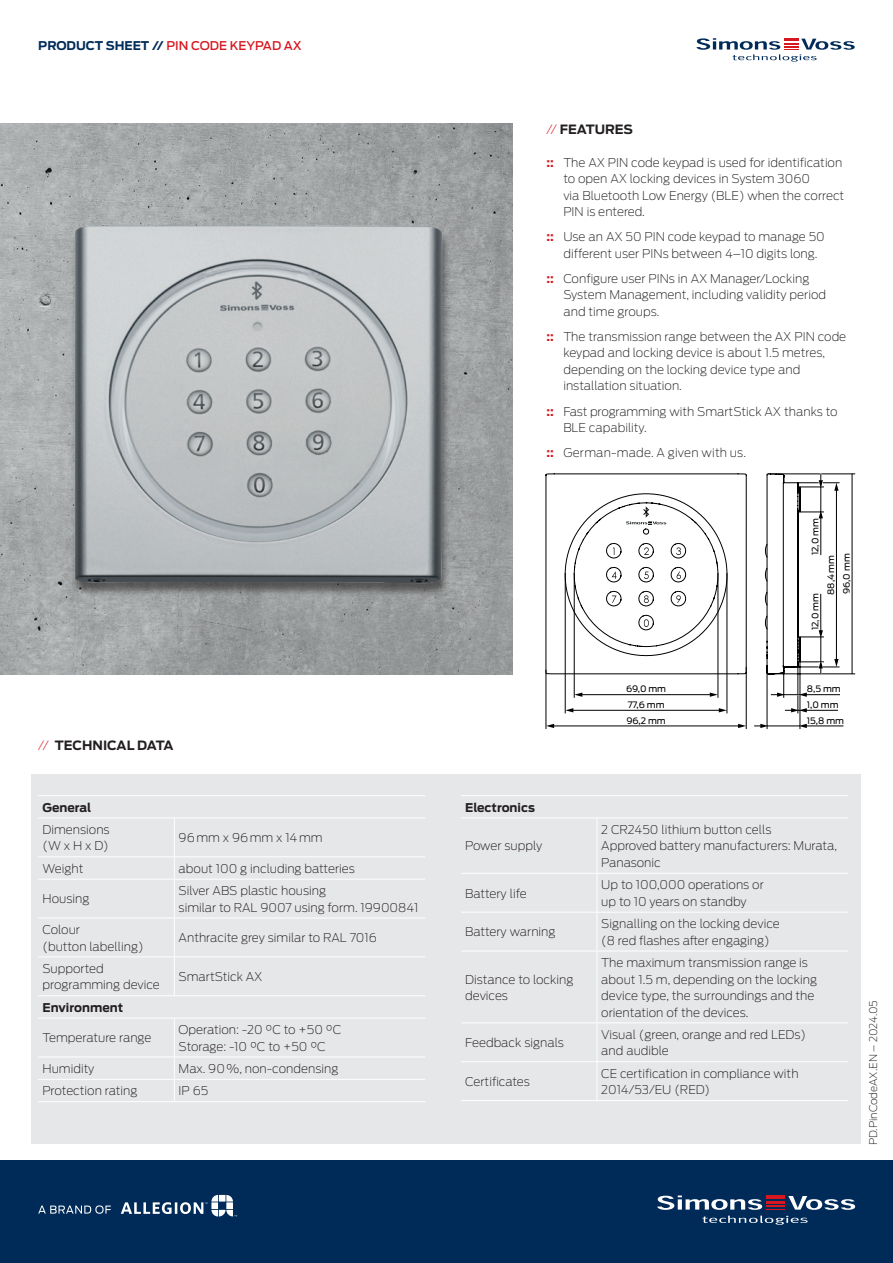
<style>
.page{position:relative;width:893px;height:1263px;background:#fff}
.page>*{position:absolute;margin:0;border:0;box-sizing:border-box;transform-origin:0 0}
.t1{font:700 12.75px "Antenna";color:#231f20}
.t2{font:200 12px/16.5px "Antenna";color:#231f20}
.t3{font:500 12px "Antenna";color:#d7171f}
.t4{font:700 12px "Antenna";color:#231f20}
.t5{font:200 10.5px "Antenna";color:#231f20}
.t6{font:8.85px/15.6px "Antenna";color:#000001}
.s1{font-weight:700;color:#002b58}
.s2{font-weight:200;color:#d7171f}
.s3{font-weight:700;color:#d7171f}
</style>
<div class="page">
<div style="left:31px;top:774px;width:830px;height:370px;background:#e6e7e9"></div>
<svg style="left:696px;top:38px;width:159px;height:24px"></svg>
<img style="left:0;top:123px;width:512px;height:551px">
<img style="left:0;top:199px;width:461px;height:395px">
<hr style="left:38px;top:795px;width:136px;height:1px;background:#fff">
<hr style="left:174px;top:795px;width:251px;height:1px;background:#fff">
<hr style="left:38px;top:817px;width:136px;height:1px;background:#fff">
<hr style="left:174px;top:817px;width:251px;height:1px;background:#fff">
<hr style="left:38px;top:856px;width:136px;height:1px;background:#fff">
<hr style="left:174px;top:856px;width:251px;height:1px;background:#fff">
<hr style="left:38px;top:879px;width:136px;height:1px;background:#fff">
<hr style="left:174px;top:879px;width:251px;height:1px;background:#fff">
<hr style="left:38px;top:918px;width:136px;height:1px;background:#fff">
<hr style="left:174px;top:918px;width:251px;height:1px;background:#fff">
<hr style="left:38px;top:956px;width:136px;height:1px;background:#fff">
<hr style="left:174px;top:956px;width:251px;height:1px;background:#fff">
<hr style="left:38px;top:995px;width:136px;height:1px;background:#fff">
<hr style="left:174px;top:995px;width:251px;height:1px;background:#fff">
<hr style="left:38px;top:1018px;width:136px;height:1px;background:#fff">
<hr style="left:174px;top:1018px;width:251px;height:1px;background:#fff">
<hr style="left:38px;top:1056px;width:136px;height:1px;background:#fff">
<hr style="left:174px;top:1056px;width:251px;height:1px;background:#fff">
<hr style="left:38px;top:1079px;width:136px;height:1px;background:#fff">
<hr style="left:174px;top:1079px;width:251px;height:1px;background:#fff">
<hr style="left:38px;top:1101px;width:136px;height:1px;background:#fff">
<hr style="left:174px;top:1101px;width:251px;height:1px;background:#fff">
<hr style="left:174px;top:818px;width:1px;height:38px;background:#fff">
<svg style="left:174px;top:857px;width:1px;height:22px"></svg>
<hr style="left:174px;top:879px;width:1px;height:39px;background:#fff">
<hr style="left:174px;top:918px;width:1px;height:38px;background:#fff">
<hr style="left:174px;top:957px;width:1px;height:38px;background:#fff">
<hr style="left:174px;top:1018px;width:1px;height:38px;background:#fff">
<svg style="left:174px;top:1057px;width:1px;height:44px"></svg>
<hr style="left:461px;top:795px;width:136px;height:1px;background:#fff">
<hr style="left:597px;top:795px;width:251px;height:1px;background:#fff">
<hr style="left:461px;top:817px;width:136px;height:1px;background:#fff">
<hr style="left:597px;top:817px;width:251px;height:1px;background:#fff">
<hr style="left:461px;top:873px;width:136px;height:1px;background:#fff">
<hr style="left:597px;top:873px;width:251px;height:1px;background:#fff">
<hr style="left:461px;top:912px;width:136px;height:1px;background:#fff">
<hr style="left:597px;top:912px;width:251px;height:1px;background:#fff">
<hr style="left:461px;top:951px;width:136px;height:1px;background:#fff">
<hr style="left:597px;top:951px;width:251px;height:1px;background:#fff">
<hr style="left:461px;top:1022px;width:136px;height:1px;background:#fff">
<hr style="left:597px;top:1022px;width:251px;height:1px;background:#fff">
<hr style="left:461px;top:1061px;width:136px;height:1px;background:#fff">
<hr style="left:597px;top:1061px;width:251px;height:1px;background:#fff">
<hr style="left:461px;top:1100px;width:136px;height:1px;background:#fff">
<hr style="left:597px;top:1100px;width:251px;height:1px;background:#fff">
<hr style="left:597px;top:818px;width:1px;height:55px;background:#fff">
<hr style="left:597px;top:874px;width:1px;height:38px;background:#fff">
<hr style="left:597px;top:912px;width:1px;height:39px;background:#fff">
<hr style="left:597px;top:951px;width:1px;height:71px;background:#fff">
<hr style="left:597px;top:1023px;width:1px;height:38px;background:#fff">
<hr style="left:597px;top:1062px;width:1px;height:38px;background:#fff">
<div style="left:0;top:1161px;width:893px;height:102px;background:#002b58"></div>
<svg style="left:657px;top:1195px;width:198px;height:30px"></svg>
<svg style="left:121px;top:1195px;width:116px;height:21px"></svg>
<svg style="left:38px;top:1205px;width:73px;height:9px"></svg>
<svg style="left:546px;top:473px;width:309px;height:256px"></svg>
<hr style="left:852px;top:474px;width:1px;height:200px;background:#000001">
<hr style="left:836px;top:489px;width:1px;height:171px;background:#000001">
<svg style="left:834px;top:659px;width:5px;height:8px"></svg>
<svg style="left:834px;top:483px;width:5px;height:8px"></svg>
<hr style="left:805px;top:710px;width:33px;height:1px;background:#000001">
<hr style="left:805px;top:694px;width:35px;height:1px;background:#000001">
<hr style="left:767px;top:725px;width:33px;height:1px;background:#000001">
<hr style="left:553px;top:725px;width:186px;height:1px;background:#000001">
<svg style="left:546px;top:724px;width:8px;height:4px"></svg>
<svg style="left:738px;top:724px;width:8px;height:4px"></svg>
<hr style="left:805px;top:725px;width:38px;height:1px;background:#000001">
<svg style="left:799px;top:724px;width:8px;height:4px"></svg>
<svg style="left:754px;top:724px;width:14px;height:4px"></svg>
<svg style="left:545px;top:473px;width:278px;height:239px"></svg>
<p class="t3" style="left:38px;top:37px;width:265px"><span class="s1">PRODUCT SHEET //</span> PIN CODE KEYPAD AX</p>
<p class="t1" style="left:38px;top:737px;width:137px"><span class="s2">//</span> TECHNICAL DATA</p>
<p class="t4" style="left:43px;top:799px;width:50px">General</p>
<p class="t2" style="left:43px;top:821px;width:69px">Dimensions (W x H x D)</p>
<p class="t2" style="left:179px;top:829px;width:145px">96mm x 96mm x 14mm</p>
<p class="t2" style="left:43px;top:860px;width:42px">Weight</p>
<p class="t2" style="left:179px;top:860px;width:178px">about 100 g including batteries</p>
<p class="t2" style="left:43px;top:890px;width:48px">Housing</p>
<p class="t2" style="left:179px;top:882px;width:241px">Silver ABS plastic housing<br>similar to RAL 9007 using form. 19900841</p>
<p class="t2" style="left:43px;top:921px;width:103px">Colour<br>(button labelling)</p>
<p class="t2" style="left:179px;top:929px;width:200px">Anthracite grey similar to RAL 7016</p>
<p class="t2" style="left:43px;top:960px;width:119px">Supported programming device</p>
<p class="t2" style="left:179px;top:968px;width:85px">SmartStick AX</p>
<p class="t4" style="left:43px;top:999px;width:82px">Environment</p>
<p class="t2" style="left:43px;top:1029px;width:110px">Temperature range</p>
<p class="t2" style="left:179px;top:1021px;width:164px">Operation: -20 °C to +50 °C<br>Storage: -10 °C to +50 °C</p>
<p class="t2" style="left:43px;top:1060px;width:53px">Humidity</p>
<p class="t2" style="left:179px;top:1060px;width:161px">Max. 90%, non-condensing</p>
<p class="t2" style="left:43px;top:1082px;width:96px">Protection rating</p>
<p class="t2" style="left:179px;top:1082px;width:31px">IP 65</p>
<p class="t1" style="left:546px;top:120px;width:88px"><span class="s2">//</span> FEATURES</p>
<p class="t2" style="left:563px;top:154px;width:282px;text-indent:-17px"><span class="s3">::</span> The AX PIN code keypad is used for identification to open AX locking devices in System 3060<br>via Bluetooth Low Energy (BLE) when the correct PIN is entered.</p>
<p class="t2" style="left:563px;top:228px;width:263px;text-indent:-17px"><span class="s3">::</span> Use an AX 50 PIN code keypad to manage 50 different user PINs between 4–10 digits long.</p>
<p class="t2" style="left:563px;top:270px;width:264px;text-indent:-17px"><span class="s3">::</span> Configure user PINs in AX Manager/Locking<br>System Management, including validity period and time groups.</p>
<p class="t2" style="left:563px;top:328px;width:284px;text-indent:-17px"><span class="s3">::</span> The transmission range between the AX PIN code keypad and locking device is about 1.5 metres, depending on the locking device type and installation situation.</p>
<p class="t2" style="left:563px;top:402px;width:276px;text-indent:-17px"><span class="s3">::</span> Fast programming with SmartStick AX thanks to<br>BLE capability.</p>
<p class="t2" style="left:546px;top:444px;width:201px"><span class="s3">::</span> German-made. A given with us.</p>
<p class="t6" style="left:807px;top:555px;width:38px;rotate:-90deg">12,0 mm</p>
<p class="t6" style="left:807px;top:595px;width:43px;text-indent:-35px;rotate:-90deg">12,0 mm<br>88,4 mm<br>96,0 mm</p>
<p class="t6" style="left:626px;top:681px;width:42px">69,0 mm</p>
<p class="t6" style="left:807px;top:681px;width:35px">8,5 mm</p>
<p class="t6" style="left:626px;top:697px;width:41px">77,6 mm<br>96,2 mm</p>
<p class="t6" style="left:807px;top:697px;width:33px">1,0 mm</p>
<p class="t6" style="left:807px;top:712px;width:39px">15,8 mm</p>
<p class="t4" style="left:465px;top:799px;width:71px">Electronics</p>
<p class="t2" style="left:465px;top:837px;width:78px">Power supply</p>
<p class="t2" style="left:601px;top:821px;width:237px">2 CR2450 lithium button cells<br>Approved battery manufacturers: Murata,<br>Panasonic</p>
<p class="t2" style="left:465px;top:884px;width:63px">Battery life</p>
<p class="t2" style="left:601px;top:876px;width:164px">Up to 100,000 operations or up to 10 years on standby</p>
<p class="t2" style="left:465px;top:923px;width:92px">Battery warning</p>
<p class="t2" style="left:601px;top:915px;width:180px">Signalling on the locking device (8 red flashes after engaging)</p>
<p class="t2" style="left:465px;top:970px;width:110px">Distance to locking devices</p>
<p class="t2" style="left:601px;top:954px;width:217px">The maximum transmission range is about 1.5 m, depending on the locking device type, the surroundings and the orientation of the devices.</p>
<p class="t2" style="left:465px;top:1034px;width:100px">Feedback signals</p>
<p class="t2" style="left:601px;top:1026px;width:206px">Visual (green, orange and red LEDs) and audible</p>
<p class="t2" style="left:465px;top:1073px;width:66px">Certificates</p>
<p class="t2" style="left:601px;top:1065px;width:199px">CE certification in compliance with<br>2014/53/EU (RED)</p>
<p class="t5" style="left:866px;top:1145px;width:147px;rotate:-90deg">PD.PinCodeAX.EN – 2024.05</p>
</div>
